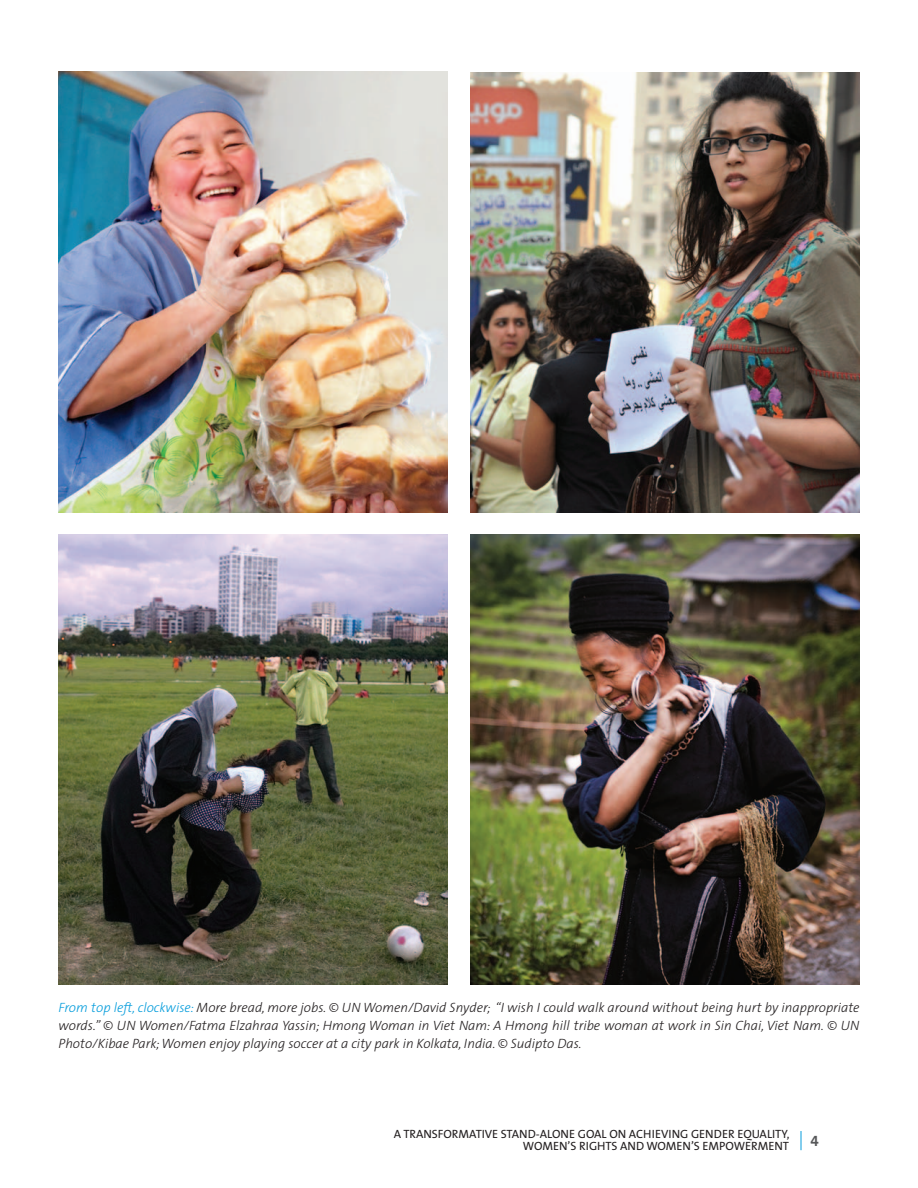
<style>
.page{position:relative;width:918px;height:1188px;background:#fff}
.page>*{position:absolute;margin:0;border:0;box-sizing:border-box;transform-origin:0 0}
.t1{font:15px "The Sans Bold Caps";color:#57585a}
.Photo_Caption{font:italic 300 13.5px/18px "The Sans";color:#231f20;text-align:justify}
.t2{font:12px/12px "The Sans Caps";color:#231f20;text-align:right}
.s1{color:#069ddc}
</style>
<div class="page">
<svg style="left:801px;top:1131px;width:1px;height:19px"></svg>
<img style="left:58px;top:72px;width:390px;height:440px">
<img style="left:470px;top:534px;width:390px;height:450px">
<img style="left:58px;top:534px;width:390px;height:450px">
<img style="left:470px;top:72px;width:390px;height:440px">
<p class="Photo_Caption" style="left:58px;top:998px;width:803px"><span class="s1">From top left, clockwise:</span> More bread, more jobs. © UN Women/David Snyder; “I wish I could walk around without being hurt by inappropriate words.” © UN Women/Fatma Elzahraa Yassin; Hmong Woman in Viet Nam: A Hmong hill tribe woman at work in Sin Chai, Viet Nam. © UN Photo/Kibae Park; Women enjoy playing soccer at a city park in Kolkata, India. © Sudipto Das.</p>
<p class="t2" style="left:394px;top:1128px;width:397px">A TRANSFORMATIVE STAND-ALONE GOAL ON ACHIEVING GENDER EQUALITY,<br>WOMEN’S RIGHTS AND WOMEN’S EMPOWERMENT</p>
<p class="t1" style="left:810px;top:1129px;width:10px">4</p>
</div>
